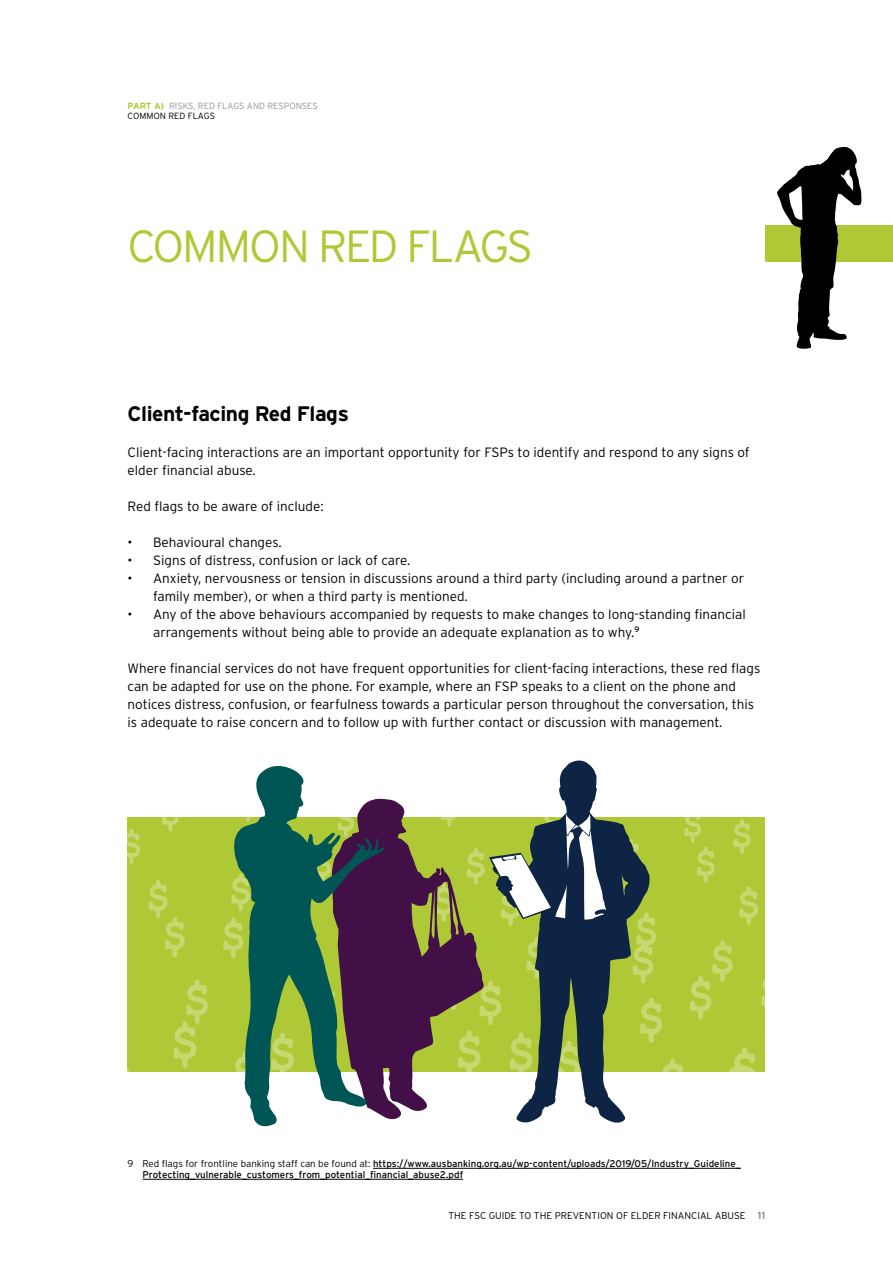
<style>
.page{position:relative;width:893px;height:1263px;background:#fff}
.page>*{position:absolute;margin:0;border:0;box-sizing:border-box;transform-origin:0 0}
.t1{font:300 45px "Interstate";letter-spacing:-.05em;color:#afc936}
.t2{font:700 21px "Interstate";letter-spacing:-.02em;color:#000}
.t3{font:300 13.5px/18px "Interstate";color:#000}
.t4{font:9.75px/10.9px "Interstate";color:#000}
.t5{font:300 9.75px "Interstate";color:#000}
.t6{font:300 9px/10.5px "Interstate";color:#939598}
.s1{font-weight:700;color:#afc936}
.s2{color:#000}
.s3{font-weight:300}
.s4{font-weight:700;font-size:10.5px;color:#939598}
</style>
<div class="page">
<div style="left:765px;top:225px;width:128px;height:36px;background:#afc936"></div>
<hr style="left:373px;top:1168px;width:368px;height:1px;background:#000">
<hr style="left:143px;top:1179px;width:320px;height:1px;background:#000">
<svg style="left:777px;top:147px;width:84px;height:202px"></svg>
<div style="left:128px;top:817px;width:637px;height:254px;background:#afc936"></div>
<svg style="left:663px;top:1059px;width:20px;height:12px"></svg>
<svg style="left:729px;top:1048px;width:26px;height:23px"></svg>
<svg style="left:761px;top:979px;width:4px;height:27px"></svg>
<svg style="left:650px;top:997px;width:12px;height:46px"></svg>
<svg style="left:174px;top:980px;width:34px;height:88px"></svg>
<svg style="left:690px;top:940px;width:43px;height:80px"></svg>
<svg style="left:650px;top:917px;width:6px;height:57px"></svg>
<svg style="left:149px;top:880px;width:36px;height:77px"></svg>
<svg style="left:128px;top:829px;width:12px;height:35px"></svg>
<svg style="left:733px;top:819px;width:17px;height:35px"></svg>
<svg style="left:684px;top:817px;width:31px;height:66px"></svg>
<svg style="left:162px;top:817px;width:17px;height:14px"></svg>
<svg style="left:739px;top:886px;width:19px;height:39px"></svg>
<svg style="left:385px;top:799px;width:100px;height:321px;fill:#420f46"></svg>
<svg style="left:229px;top:766px;width:156px;height:361px"></svg>
<svg style="left:434px;top:814px;width:55px;height:257px"></svg>
<svg style="left:489px;top:760px;width:161px;height:363px"></svg>
<p class="t6" style="left:128px;top:100px;width:192px"><span class="s1">PART A)</span> RISKS, RED FLAGS AND RESPONSES<br><span class="s2">COMMON RED FLAGS</span></p>
<h1 class="t1" style="left:128px;top:221px;width:407px">COMMON RED FLAGS</h1>
<h2 class="t2" style="left:128px;top:402px;width:223px">Client-facing Red Flags</h2>
<p class="t3" style="left:128px;top:443px;width:624px">Client-facing interactions are an important opportunity for FSPs to identify and respond to any signs of elder financial abuse.</p>
<p class="t3" style="left:128px;top:497px;width:198px">Red flags to be aware of include:</p>
<p class="t3" style="left:128px;top:533px;width:156px">• Behavioural changes.</p>
<p class="t3" style="left:128px;top:551px;width:284px">• Signs of distress, confusion or lack of care.</p>
<p class="t3" style="left:153px;top:569px;width:593px;text-indent:-26px">• Anxiety, nervousness or tension in discussions around a third party (including around a partner or family member), or when a third party is mentioned.</p>
<p class="t3" style="left:153px;top:605px;width:594px;text-indent:-26px">• Any of the above behaviours accompanied by requests to make changes to long-standing financial arrangements without being able to provide an adequate explanation as to why.<sup>9</sup></p>
<p class="t3" style="left:128px;top:659px;width:634px">Where financial services do not have frequent opportunities for client-facing interactions, these red flags can be adapted for use on the phone. For example, where an FSP speaks to a client on the phone and notices distress, confusion, or fearfulness towards a particular person throughout the conversation, this is adequate to raise concern and to follow up with further contact or discussion with management.</p>
<p class="t4" style="left:143px;top:1158px;width:600px;text-indent:-15px"><span class="s3">9 Red flags for frontline banking staff can be found at:</span> https://www.ausbanking.org.au/wp-content/uploads/2019/05/Industry_Guideline_<br>Protecting_vulnerable_customers_from_potential_financial_abuse2.pdf</p>
<p class="t5" style="left:448px;top:1210px;width:318px">THE FSC GUIDE TO THE PREVENTION OF ELDER FINANCIAL ABUSE <span class="s4">11</span></p>
</div>
